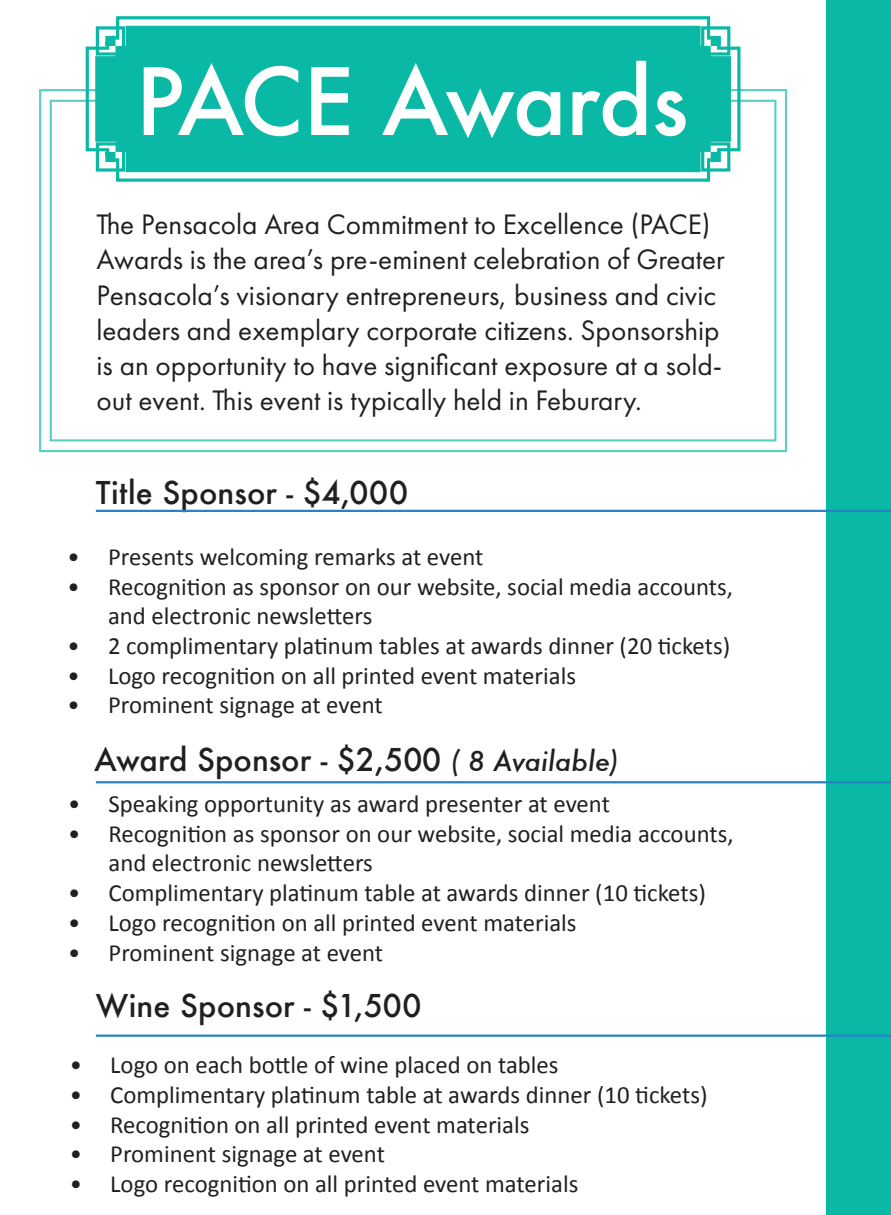
<style>
.page{position:relative;width:891px;height:1215px;background:#fff}
.page>*{position:absolute;margin:0;border:0;box-sizing:border-box;transform-origin:0 0}
.Page_title{font:500 90px "Futura";letter-spacing:-.02em;color:#fff}
.Page_title-2{font:500 30.82px "Futura";color:#231f20}
.t1{font:29.25px/35.1px "Futura PT";color:#231f20}
.t2{font:24.75px/29.7px "Calibri";color:#231f20}
.s1{font-style:italic;font-size:27px}
</style>
<div class="page">
<svg style="left:39px;top:89px;width:749px;height:364px"></svg>
<div style="left:826px;top:0;width:65px;height:1215px;background:#09b9a6"></div>
<hr style="left:96px;top:510px;width:795px;height:2px;background:#2783c5">
<hr style="left:96px;top:781px;width:795px;height:2px;background:#2783c5">
<hr style="left:96px;top:1035px;width:795px;height:2px;background:#2783c5">
<svg style="left:84px;top:16px;width:658px;height:167px"></svg>
<div style="left:94px;top:25px;width:638px;height:148px;background:#09b9a6"></div>
<p class="Page_title" style="left:136px;top:40px;width:554px">PACE Awards</p>
<p class="t1" style="left:97px;top:207px;width:630px">The Pensacola Area Commitment to Excellence (PACE)<br>Awards is the area’s pre-eminent celebration of Greater Pensacola’s visionary entrepreneurs, business and civic leaders and exemplary corporate citizens. Sponsorship is an opportunity to have significant exposure at a sold&shy;out event. This event is typically held in Feburary.</p>
<p class="Page_title-2" style="left:96px;top:471px;width:314px">Title Sponsor - $4,000</p>
<p class="t2" style="left:68px;top:542px;width:417px">• Presents welcoming remarks at event</p>
<p class="t2" style="left:108px;top:572px;width:627px;text-indent:-40px">• Recognition as sponsor on our website, social media accounts, and electronic newsletters</p>
<p class="t2" style="left:68px;top:631px;width:664px">• 2 complimentary platinum tables at awards dinner (20 tickets)</p>
<p class="t2" style="left:68px;top:661px;width:510px">• Logo recognition on all printed event materials</p>
<p class="t2" style="left:68px;top:690px;width:317px">• Prominent signage at event</p>
<p class="Page_title-2" style="left:94px;top:738px;width:526px">Award Sponsor - $2,500 <span class="s1">( 8 Available)</span></p>
<p class="t2" style="left:68px;top:789px;width:543px">• Speaking opportunity as award presenter at event</p>
<p class="t2" style="left:109px;top:819px;width:627px;text-indent:-41px">• Recognition as sponsor on our website, social media accounts, and electronic newsletters</p>
<p class="t2" style="left:68px;top:878px;width:639px">• Complimentary platinum table at awards dinner (10 tickets)</p>
<p class="t2" style="left:68px;top:908px;width:510px">• Logo recognition on all printed event materials</p>
<p class="t2" style="left:68px;top:938px;width:317px">• Prominent signage at event</p>
<p class="Page_title-2" style="left:96px;top:984px;width:327px">Wine Sponsor - $1,500</p>
<p class="t2" style="left:70px;top:1050px;width:490px">• Logo on each bottle of wine placed on tables</p>
<p class="t2" style="left:70px;top:1080px;width:639px">• Complimentary platinum table at awards dinner (10 tickets)</p>
<p class="t2" style="left:70px;top:1110px;width:461px">• Recognition on all printed event materials</p>
<p class="t2" style="left:70px;top:1139px;width:317px">• Prominent signage at event</p>
<p class="t2" style="left:70px;top:1169px;width:510px">• Logo recognition on all printed event materials</p>
</div>
